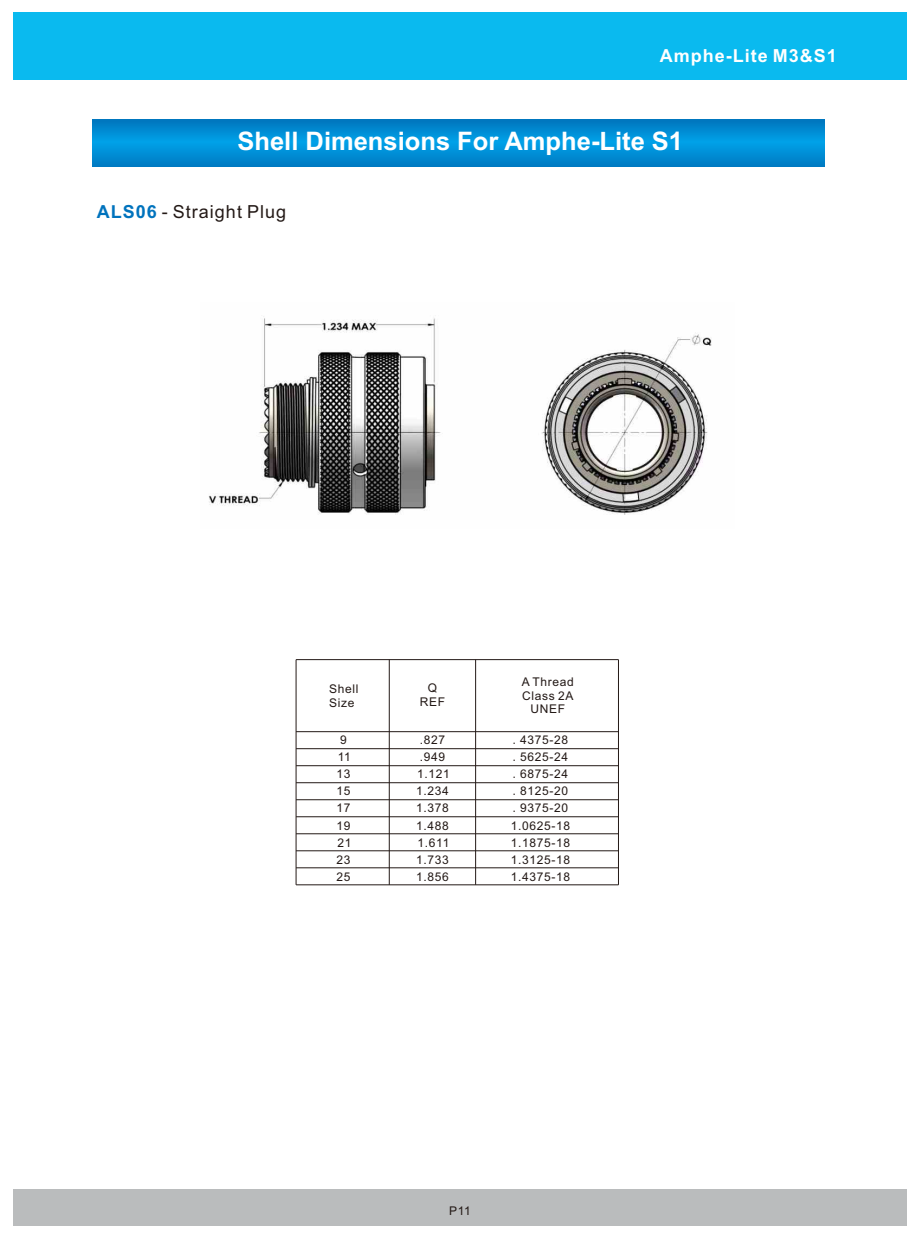
<style>
.page{position:relative;width:919px;height:1238px;background:#fff}
.page>*{position:absolute;margin:0;border:0;box-sizing:border-box;transform-origin:0 0}
.t1{font:700 25.5px "Arial";color:#fff}
.t2{font:18px "Arial";letter-spacing:.055em;color:#231916}
.t3{font:700 18px "Arial";letter-spacing:.055em;color:#fff}
.t4{font:12px/17px "Arial";letter-spacing:.055em;color:#231916;text-align:justify}
.s1{font-weight:700;color:#0073bd}
.s2{font-family:"Sim Sun"}
</style>
<div class="page">
<div style="left:14px;top:1188px;width:893px;height:37px;background:#babcbd"></div>
<svg style="left:92px;top:120px;width:732px;height:46px;background:#008cd4"></svg>
<hr style="left:296px;top:731px;width:322px;height:1px;background:#231916">
<hr style="left:296px;top:748px;width:322px;height:1px;background:#231916">
<hr style="left:296px;top:765px;width:322px;height:1px;background:#231916">
<hr style="left:296px;top:782px;width:322px;height:1px;background:#231916">
<hr style="left:296px;top:799px;width:322px;height:1px;background:#231916">
<hr style="left:296px;top:833px;width:322px;height:1px;background:#231916">
<hr style="left:296px;top:816px;width:322px;height:1px;background:#231916">
<hr style="left:296px;top:850px;width:322px;height:1px;background:#231916">
<hr style="left:296px;top:867px;width:322px;height:1px;background:#231916">
<hr style="left:296px;top:884px;width:322px;height:1px;background:#231916">
<hr style="left:295px;top:659px;width:1px;height:225px;background:#231916">
<hr style="left:389px;top:659px;width:1px;height:225px;background:#231916">
<hr style="left:475px;top:659px;width:1px;height:225px;background:#231916">
<hr style="left:618px;top:659px;width:1px;height:225px;background:#231916">
<hr style="left:296px;top:659px;width:322px;height:1px;background:#231916">
<div style="left:13px;top:13px;width:893px;height:67px;background:#0abaef"></div>
<img style="left:208px;top:316px;width:504px;height:199px">
<h2 class="t3" style="left:659px;top:49px;width:179px">Amphe-Lite M3&amp;S1</h2>
<h1 class="t1" style="left:237px;top:131px;width:447px">Shell Dimensions For Amphe-Lite S1</h1>
<h2 class="t2" style="left:97px;top:205px;width:191px"><span class="s1">ALS06</span> - Straight Plug</h2>
<p class="t4" style="left:329px;top:683px;width:31px;line-height:13.4px">Shell<br>Size</p>
<p class="t4" style="left:420px;top:682px;width:27px;line-height:13.4px;text-align:center">Q<br>REF</p>
<p class="t4" style="left:522px;top:676px;width:53px;line-height:13.4px;text-align:center">A Thread<br>Class 2A<br>UNEF</p>
<p class="t4" style="left:340px;top:732px;width:8px">9</p>
<p class="t4" style="left:416px;top:732px;width:35px;text-align:center">.827 .949<br>1.121<br>1.234<br>1.378<br>1.488<br>1.611<br>1.733<br>1.856</p>
<p class="t4" style="left:512px;top:732px;width:57px"><span class="s2">.</span>4375-28 <span class="s2">.</span>5625-24 <span class="s2">.</span>6875-24 <span class="s2">.</span>8125-20</p>
<p class="t4" style="left:510px;top:817px;width:61px">1.0625-18</p>
<p class="t4" style="left:336px;top:749px;width:16px">11<br>13<br>15</p>
<p class="t4" style="left:336px;top:817px;width:16px">19</p>
<p class="t4" style="left:336px;top:800px;width:16px">17</p>
<p class="t4" style="left:336px;top:834px;width:16px">21<br>23<br>25</p>
<p class="t4" style="left:513px;top:800px;width:57px"><span class="s2">.</span>9375-20</p>
<p class="t4" style="left:510px;top:834px;width:61px">1.1875-18<br>1.3125-18<br>1.4375-18</p>
<p class="t4" style="left:449px;top:1203px;width:23px">P11</p>
</div>
